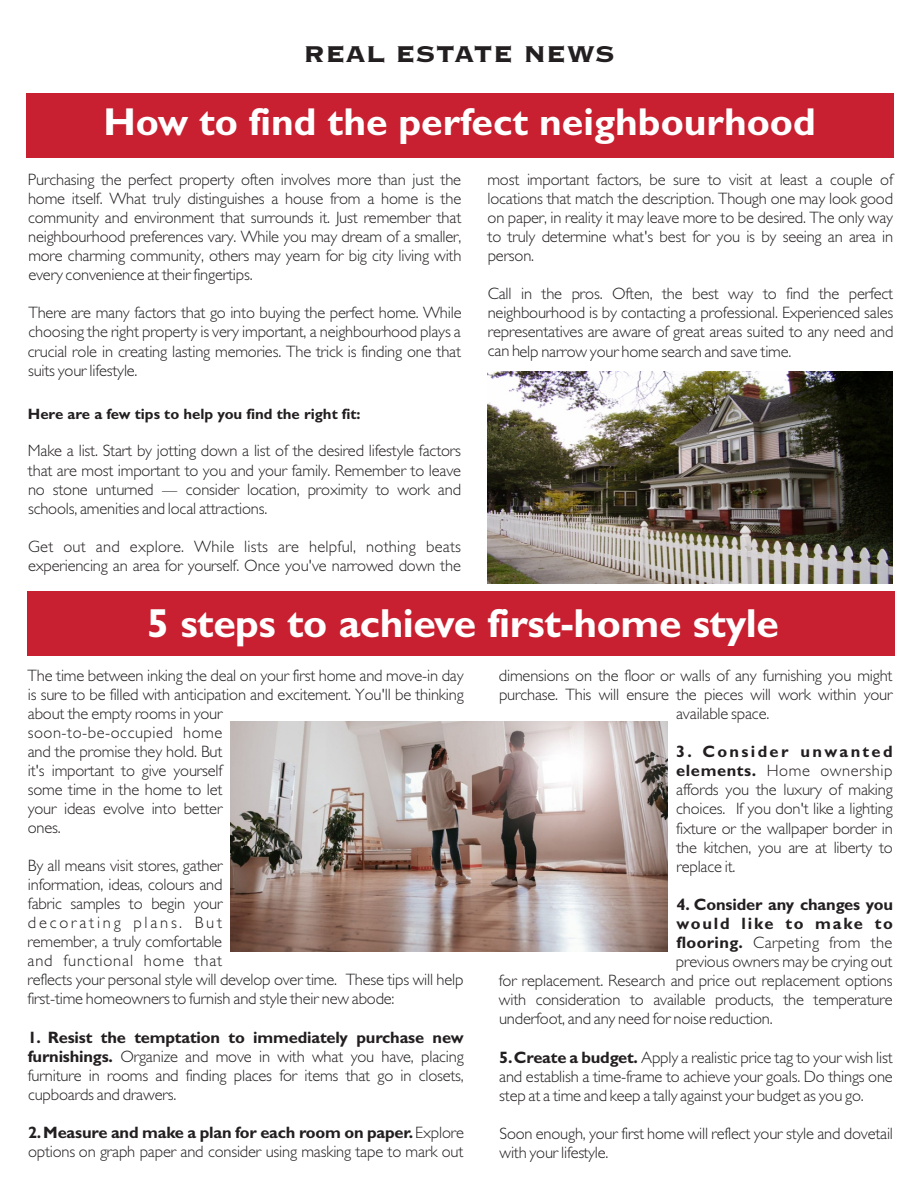
<style>
.page{position:relative;width:918px;height:1188px;background:#fff}
.page>*{position:absolute;margin:0;border:0;box-sizing:border-box;transform-origin:0 0}
.t1{font:700 40.65px "Gill Sans";letter-spacing:-.01em;color:#fff}
.t2{font:700 39px "Gill Sans";color:#fff}
.t3{font:800 30px "Copperplate Gothic BT";color:#231f20}
.t4{font:300 16.5px/19px "Gill Sans";letter-spacing:-.01em;color:#231f20;text-align:justify}
.t5{font:300 16.5px "Gill Sans";letter-spacing:.02em;color:#231f20}
.t6{font:700 16.5px "Gill Sans";letter-spacing:-.01em;color:#231f20}
.t7{font:700 16.5px "Gill Sans";letter-spacing:.11em;color:#231f20}
.t8{font:700 15px "Gill Sans";color:#231f20}
.s1{font-weight:700}
</style>
<div class="page">
<div style="left:27px;top:93px;width:867px;height:65px;background:#c82031"></div>
<div style="left:28px;top:591px;width:867px;height:65px;background:#c82031"></div>
<img style="left:487px;top:371px;width:406px;height:213px">
<img style="left:231px;top:722px;width:437px;height:229px">
<p class="t3" style="left:304px;top:38px;width:313px">REAL ESTATE NEWS</p>
<p class="t2" style="left:103px;top:99px;width:714px">How to find the perfect neighbourhood</p>
<p class="t4" style="left:28px;top:170px;width:435px">Purchasing the perfect property often involves more than just the home itself. What truly distinguishes a house from a home is the community and environment that surrounds it. Just remember that neighbourhood preferences vary. While you may dream of a smaller, more charming community, others may yearn for big city living with every convenience at their fingertips.</p>
<p class="t4" style="left:28px;top:304px;width:435px">There are many factors that go into buying the perfect home. While choosing the right property is very important, a neighbourhood plays a crucial role in creating lasting memories. The trick is finding one that suits your lifestyle.</p>
<p class="t8" style="left:28px;top:405px;width:334px">Here are a few tips to help you find the right fit:</p>
<p class="t4" style="left:28px;top:442px;width:435px">Make a list. Start by jotting down a list of the desired lifestyle factors that are most important to you and your family. Remember to leave no stone unturned — consider location, proximity to work and schools, amenities and local attractions.</p>
<p class="t4" style="left:28px;top:537px;width:435px">Get out and explore. While lists are helpful, nothing beats experiencing an area for yourself. Once you've narrowed down the</p>
<p class="t4" style="left:487px;top:170px;width:407px">most important factors, be sure to visit at least a couple of locations that match the description. Though one may look good on paper, in reality it may leave more to be desired. The only way to truly determine what's best for you is by seeing an area in person.</p>
<p class="t4" style="left:488px;top:284px;width:407px">Call in the pros. Often, the best way to find the perfect neighbourhood is by contacting a professional. Experienced sales representatives are aware of great areas suited to any need and can help narrow your home search and save time.</p>
<p class="t1" style="left:147px;top:599px;width:634px">5 steps to achieve first-home style</p>
<p class="t4" style="left:28px;top:666px;width:438px;text-align:left">The time between inking the deal on your first home and move-in day is sure to be filled with anticipation and excitement. You'll be thinking about the empty rooms in your<br>soon-to-be-occupied home<br>and the promise they hold. But<br>it's important to give yourself<br>some time in the home to let<br>your ideas evolve into better<br>ones.</p>
<p class="t4" style="left:27px;top:856px;width:437px;text-align:left">By all means visit stores, gather<br>information, ideas, colours and<br>fabric samples to begin your<br>decorating plans. But<br>remember, a truly comfortable<br>and functional home that<br>reflects your personal style will develop over time. These tips will help first-time homeowners to furnish and style their new abode:</p>
<p class="t4" style="left:28px;top:1028px;width:438px"><span class="s1">1. Resist the temptation to immediately purchase new furnishings.</span> Organize and move in with what you have, placing furniture in rooms and finding places for items that go in closets, cupboards and drawers.</p>
<p class="t4" style="left:28px;top:1123px;width:437px"><span class="s1">2.Measure and make a plan for each room on paper.</span>Explore options on graph paper and consider using masking tape to mark out</p>
<p class="t4" style="left:499px;top:666px;width:395px">dimensions on the floor or walls of any furnishing you might</p>
<p class="t4" style="left:499px;top:685px;width:395px">purchase. This will ensure the pieces will work within your</p>
<p class="t4" style="left:676px;top:704px;width:95px">available space.</p>
<p class="t4" style="left:676px;top:742px;width:218px"><span class="s1">3. Consider unwanted elements.</span> Home ownership affords you the luxury of making choices. If you don't like a lighting fixture or the wallpaper border in the kitchen, you are at liberty to replace it.</p>
<p class="t6" style="left:676px;top:895px;width:218px">4. Consider any changes you</p>
<p class="t7" style="left:677px;top:914px;width:218px">would like to make to</p>
<p class="t5" style="left:677px;top:933px;width:217px"><span class="s1">flooring.</span> Carpeting from the</p>
<p class="t4" style="left:676px;top:952px;width:218px">previous owners may be crying out</p>
<p class="t4" style="left:499px;top:971px;width:395px">for replacement. Research and price out replacement options</p>
<p class="t4" style="left:499px;top:990px;width:395px">with consideration to available products, the temperature</p>
<p class="t4" style="left:499px;top:1009px;width:275px">underfoot, and any need for noise reduction.</p>
<p class="t4" style="left:499px;top:1048px;width:395px"><span class="s1">5.Create a budget.</span> Apply a realistic price tag to your wish list and establish a time-frame to achieve your goals. Do things one step at a time and keep a tally against your budget as you go.</p>
<p class="t4" style="left:499px;top:1124px;width:395px">Soon enough, your first home will reflect your style and dovetail with your lifestyle.</p>
</div>
